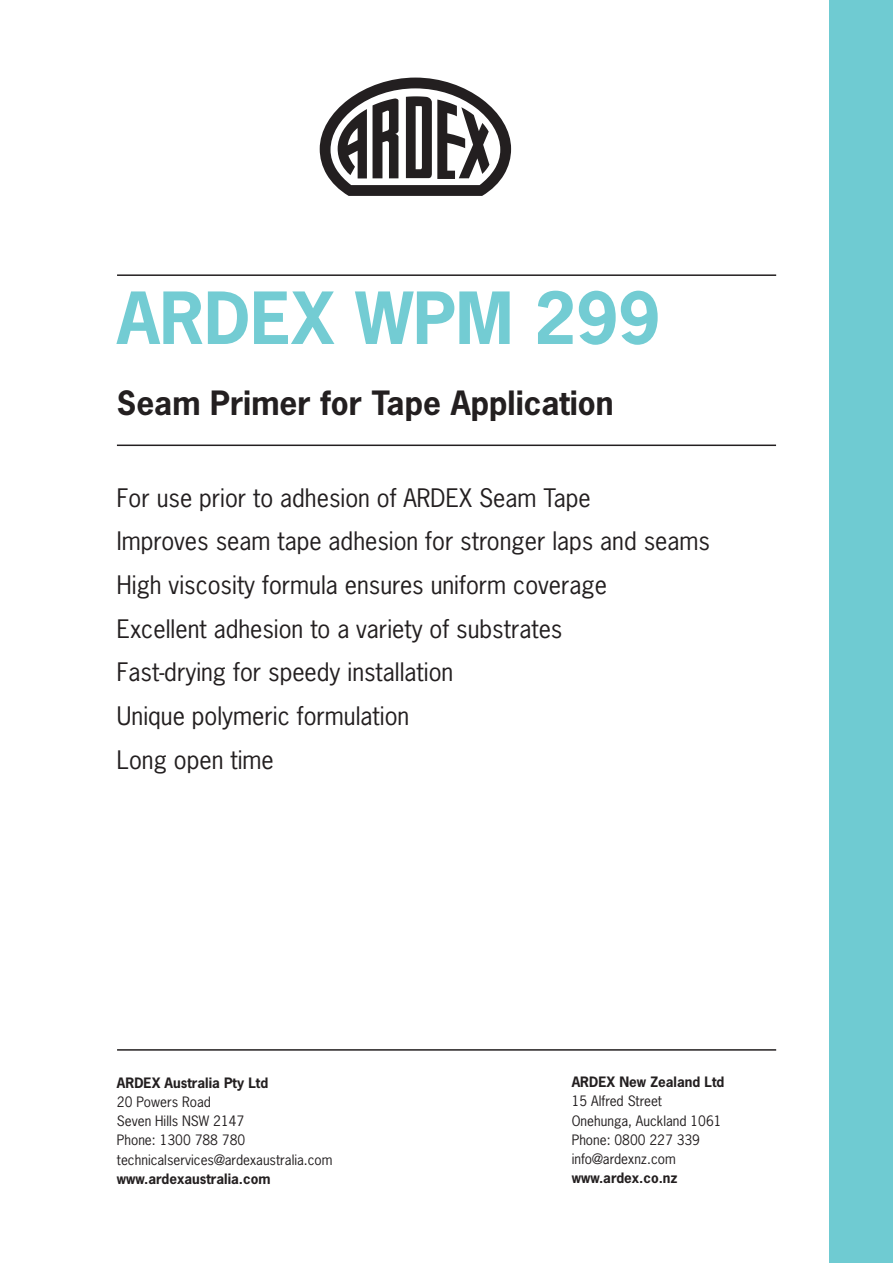
<style>
.page{position:relative;width:893px;height:1263px;background:#fff}
.page>*{position:absolute;margin:0;border:0;box-sizing:border-box;transform-origin:0 0}
.Ardex_Heading{font:700 67.5px "News Gothic Std";color:#73ccd3}
.Ardex_Heading3{font:700 31.5px "News Gothic Std";color:#231f20}
.Copy{font:24px "News Gothic Std";color:#231f20}
.Paragraph_Style_5{font:13.5px "News Gothic Std";color:#231f20}
.Paragraph_Style_5-2{font:700 13.5px "News Gothic Std";color:#231f20}
.Paragraph_Style_1{font:700 13.5px "News Gothic Std";color:#231f20}
</style>
<div class="page">
<div style="left:829px;top:0;width:64px;height:1263px;background:#6fcbd2"></div>
<svg style="left:320px;top:78px;width:191px;height:118px"></svg>
<hr style="left:117px;top:274px;width:659px;height:2px;background:#231f20">
<hr style="left:117px;top:444px;width:659px;height:2px;background:#231f20">
<hr style="left:117px;top:1049px;width:659px;height:2px;background:#231f20">
<p class="Ardex_Heading" style="left:117px;top:274px;width:545px">ARDEX WPM 299</p>
<p class="Ardex_Heading3" style="left:117px;top:382px;width:498px">Seam Primer for Tape Application</p>
<p class="Copy" style="left:117px;top:482px;width:475px">For use prior to adhesion of ARDEX Seam Tape</p>
<p class="Copy" style="left:117px;top:526px;width:595px">Improves seam tape adhesion for stronger laps and seams</p>
<p class="Copy" style="left:117px;top:569px;width:492px">High viscosity formula ensures uniform coverage</p>
<p class="Copy" style="left:117px;top:613px;width:447px">Excellent adhesion to a variety of substrates</p>
<p class="Copy" style="left:117px;top:657px;width:338px">Fast-drying for speedy installation</p>
<p class="Copy" style="left:117px;top:700px;width:294px">Unique polymeric formulation</p>
<p class="Copy" style="left:117px;top:744px;width:158px">Long open time</p>
<p class="Paragraph_Style_5-2" style="left:117px;top:1074px;width:153px">ARDEX Australia Pty Ltd</p>
<p class="Paragraph_Style_5" style="left:117px;top:1093px;width:96px">20 Powers Road</p>
<p class="Paragraph_Style_5" style="left:117px;top:1112px;width:129px">Seven Hills NSW 2147</p>
<p class="Paragraph_Style_5" style="left:117px;top:1132px;width:130px">Phone: 1300 788 780</p>
<p class="Paragraph_Style_5" style="left:117px;top:1151px;width:217px">technicalservices@ardexaustralia.com</p>
<p class="Paragraph_Style_1" style="left:117px;top:1170px;width:155px">www.ardexaustralia.com</p>
<p class="Paragraph_Style_5-2" style="left:572px;top:1073px;width:154px">ARDEX New Zealand Ltd</p>
<p class="Paragraph_Style_5" style="left:572px;top:1092px;width:92px">15 Alfred Street</p>
<p class="Paragraph_Style_5" style="left:572px;top:1112px;width:151px">Onehunga, Auckland 1061</p>
<p class="Paragraph_Style_5" style="left:572px;top:1131px;width:130px">Phone: 0800 227 339</p>
<p class="Paragraph_Style_5" style="left:572px;top:1150px;width:106px">info@ardexnz.com</p>
<p class="Paragraph_Style_1" style="left:572px;top:1169px;width:107px">www.ardex.co.nz</p>
</div>
